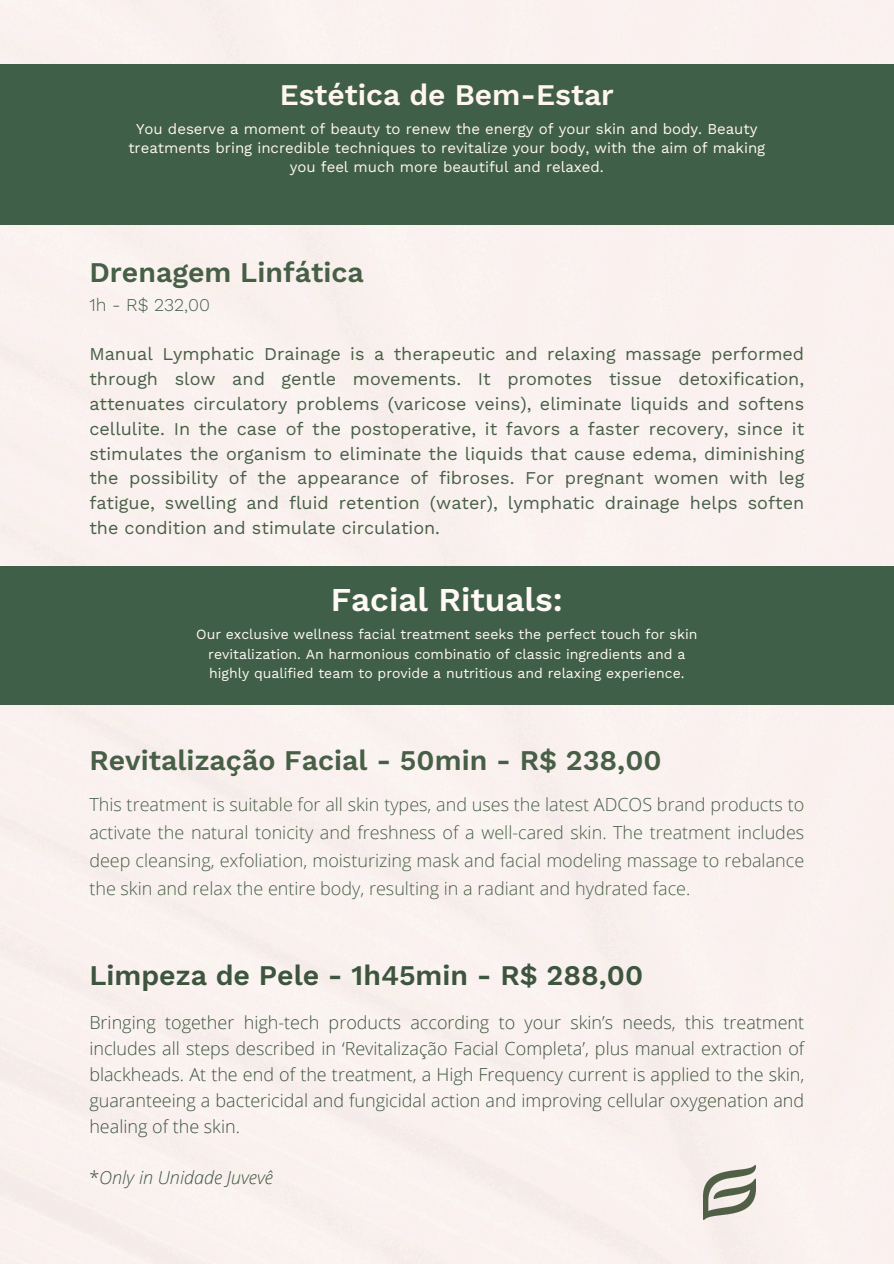
<style>
.page{position:relative;width:894px;height:1264px;background:#fff}
.page>*{position:absolute;margin:0;border:0;box-sizing:border-box;transform-origin:0 0}
.t1{font:600 33.3px "Work Sans";color:#fff9f5}
.t2{font:600 30px "Work Sans";color:#fff6f0}
.t3{font:600 28.5px "Work Sans";color:#475f47}
.t4{font:600 28.5px "Work Sans";color:#3d543e}
.t5{font:18px/24.8px "Work Sans";color:#475f47;text-align:justify}
.t6{font:300 18px/25.8px "Open Sans";color:#3d543e;text-align:justify}
.t7{font:300 18px/28px "Open Sans";color:#475f47;text-align:justify}
.t8{font:italic 300 18px "Open Sans";color:#3d543e}
.t9{font:300 18px "Work Sans";color:#475f47}
.t10{font:15px/19.2px "Work Sans";color:#fff6f0;text-align:center}
.t11{font:14.1px/19px "Work Sans";color:#fff9f5;text-align:center}
.s1{font-style:normal}
</style>
<div class="page">
<div style="left:0;top:0;width:893px;height:1263px;background:#faf0f0"></div>
<div style="left:0;top:65px;width:893px;height:160px;background:#405f48"></div>
<img style="left:703px;top:1165px;width:52px;height:54px">
<div style="left:0;top:565px;width:893px;height:139px;background:#405f48"></div>
<h3 class="t2" style="left:280px;top:77px;width:335px">Estética de Bem-Estar</h3>
<h4 class="t10" style="left:128px;top:119px;width:638px">You deserve a moment of beauty to renew the energy of your skin and body. Beauty treatments bring incredible techniques to revitalize your body, with the aim of making you feel much more beautiful and relaxed.</h4>
<h2 class="t3" style="left:89px;top:255px;width:276px">Drenagem Linfática</h2>
<h2 class="t9" style="left:89px;top:294px;width:122px">1h - R$ 232,00</h2>
<p class="t5" style="left:89px;top:342px;width:716px">Manual Lymphatic Drainage is a therapeutic and relaxing massage performed through slow and gentle movements. It promotes tissue detoxification, attenuates circulatory problems (varicose veins), eliminate liquids and softens cellulite. In the case of the postoperative, it favors a faster recovery, since it stimulates the organism to eliminate the liquids that cause edema, diminishing the possibility of the appearance of fibroses. For pregnant women with leg fatigue, swelling and fluid retention (water), lymphatic drainage helps soften the condition and stimulate circulation.</p>
<h4 class="t1" style="left:330px;top:579px;width:234px">Facial Rituals:</h4>
<h2 class="t11" style="left:196px;top:625px;width:502px">Our exclusive wellness facial treatment seeks the perfect touch for skin revitalization. An harmonious combinatio of classic ingredients and a highly qualified team to provide a nutritious and relaxing experience.</h2>
<h1 class="t3" style="left:89px;top:743px;width:573px">Revitalização Facial - 50min - R$ 238,00</h1>
<p class="t7" style="left:89px;top:789px;width:716px">This treatment is suitable for all skin types, and uses the latest ADCOS brand products to activate the natural tonicity and freshness of a well-cared skin. The treatment includes deep cleansing, exfoliation, moisturizing mask and facial modeling massage to rebalance the skin and relax the entire body, resulting in a radiant and hydrated face.</p>
<h2 class="t4" style="left:89px;top:958px;width:555px">Limpeza de Pele - 1h45min - R$ 288,00</h2>
<h4 class="t6" style="left:89px;top:1009px;width:716px">Bringing together high-tech products according to your skin’s needs, this treatment includes all steps described in ‘Revitalização Facial Completa’, plus manual extraction of blackheads. At the end of the treatment, a High Frequency current is applied to the skin, guaranteeing a bactericidal and fungicidal action and improving cellular oxygenation and healing of the skin.</h4>
<h4 class="t8" style="left:89px;top:1165px;width:185px"><span class="s1">*</span>Only in Unidade Juvevê</h4>
</div>
